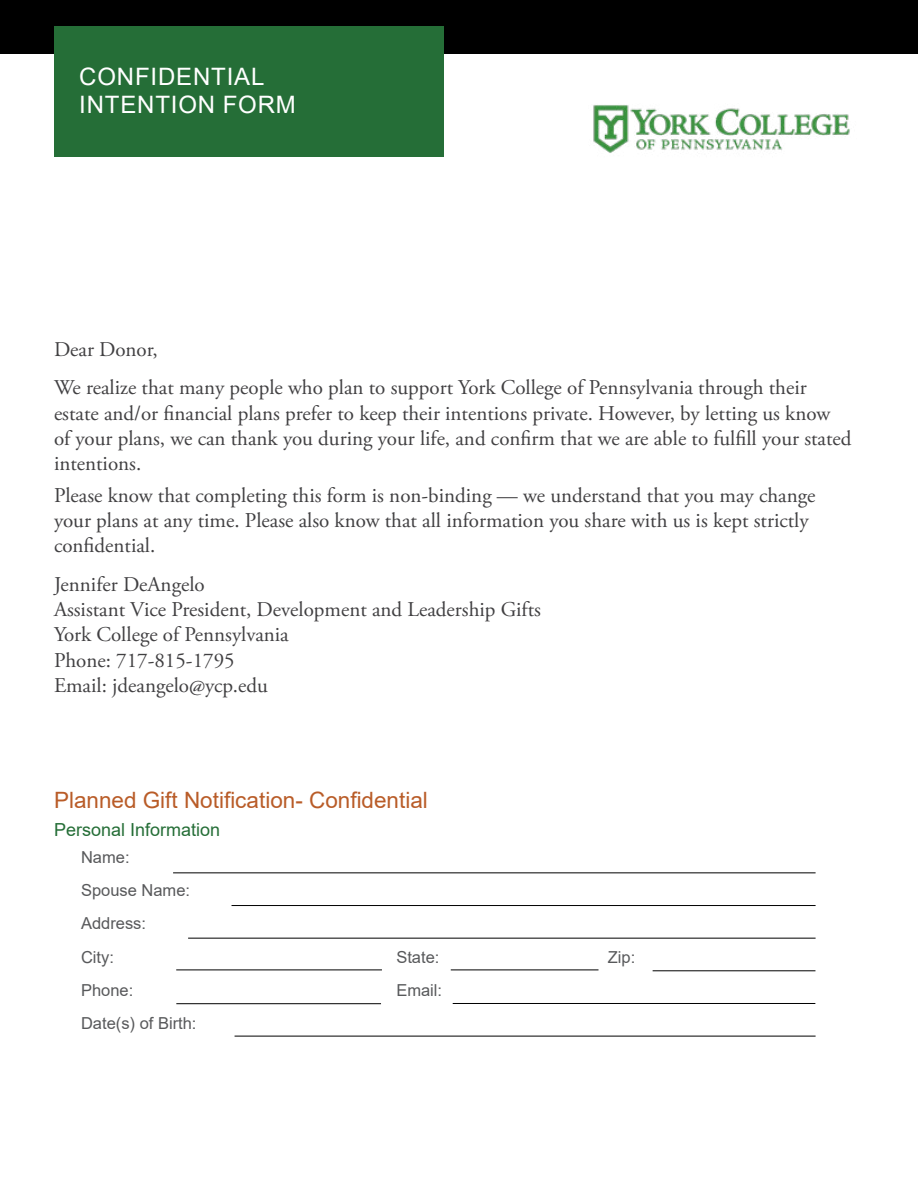
<style>
.page{position:relative;width:918px;height:1188px;background:#fff}
.page>*{position:absolute;margin:0;border:0;box-sizing:border-box;transform-origin:0 0}
.t1{font:24px/28.8px "Arial";letter-spacing:.035em;color:#fff}
.t2{font:22.5px "Arial";color:#b95c28}
.t3{font:21px/25.2px "Adobe Garamond Pro";color:#414042}
.t4{font:18px "Arial";color:#256e37}
.t5{font:16.5px/33.3px "Arial";color:#58595b}
</style>
<div class="page">
<div style="left:0;top:0;width:918px;height:54px;background:#000"></div>
<div style="left:54px;top:26px;width:390px;height:131px;background:#256e37"></div>
<img style="left:593px;top:105px;width:257px;height:48px">
<hr style="left:232px;top:905px;width:584px;height:1px;background:#000">
<hr style="left:173px;top:872px;width:643px;height:1px;background:#000">
<hr style="left:188px;top:938px;width:628px;height:1px;background:#000">
<hr style="left:176px;top:970px;width:206px;height:1px;background:#000">
<hr style="left:176px;top:1003px;width:205px;height:1px;background:#000">
<hr style="left:451px;top:970px;width:148px;height:1px;background:#000">
<hr style="left:453px;top:1003px;width:362px;height:1px;background:#000">
<hr style="left:235px;top:1036px;width:581px;height:1px;background:#000">
<hr style="left:653px;top:970px;width:162px;height:1px;background:#000">
<p class="t1" style="left:79px;top:62px;width:218px">CONFIDENTIAL<br>INTENTION FORM</p>
<p class="t3" style="left:54px;top:330px;width:754px;line-height:38.7px">Dear Donor,<br>We realize that many people who plan to support York College of Pennsylvania through their</p>
<p class="t3" style="left:54px;top:401px;width:799px">estate and/or financial plans prefer to keep their intentions private. However, by letting us know of your plans, we can thank you during your life, and confirm that we are able to fulfill your stated intentions.</p>
<p class="t3" style="left:54px;top:483px;width:763px">Please know that completing this form is non-binding — we understand that you may change your plans at any time. Please also know that all information you share with us is kept strictly confidential.</p>
<p class="t3" style="left:54px;top:573px;width:488px">Jennifer DeAngelo<br>Assistant Vice President, Development and Leadership Gifts<br>York College of Pennsylvania<br>Phone: 717-815-1795<br>Email: jdeangelo@ycp.edu</p>
<p class="t2" style="left:54px;top:785px;width:375px">Planned Gift Notification- Confidential</p>
<p class="t4" style="left:54px;top:818px;width:168px">Personal Information</p>
<p class="t5" style="left:81px;top:840px;width:111px">Name:<br>Spouse Name:<br>Address:<br>City:</p>
<p class="t5" style="left:396px;top:940px;width:45px">State:</p>
<p class="t5" style="left:608px;top:940px;width:29px">Zip:</p>
<p class="t5" style="left:81px;top:974px;width:54px">Phone:</p>
<p class="t5" style="left:396px;top:974px;width:47px">Email:</p>
<p class="t5" style="left:81px;top:1007px;width:117px">Date(s) of Birth:</p>
</div>
